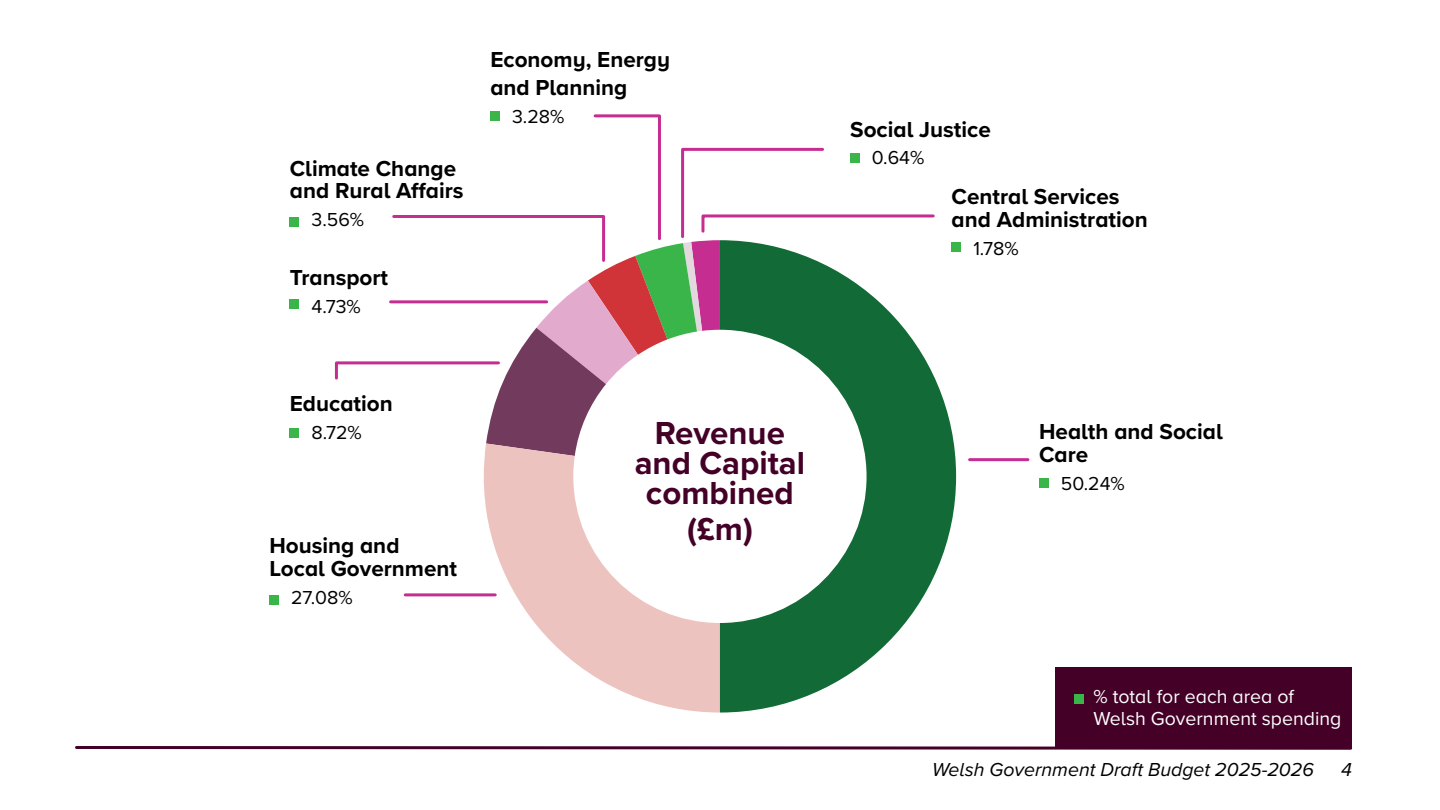
<style>
.page{position:relative;width:1440px;height:810px;background:#fff}
.page>*{position:absolute;margin:0;border:0;box-sizing:border-box;transform-origin:0 0}
.t1{font:700 33px/30px "Proxima Nova";color:#440027;text-align:center}
.pie_chart_text{font:700 22.5px/22.5px "Proxima Nova";color:#000}
.Pie_stats{font:19.5px "Proxima Nova";color:#000}
.Key_text{font:19.5px/21.8px "Proxima Nova";color:#fff}
.t2{font:italic 19.5px "Proxima Nova";color:#000}
</style>
<div class="page">
<svg style="left:75px;top:746px;width:1278px;height:4px;background:#703d5a"></svg>
<svg style="left:484px;top:456px;width:236px;height:257px"></svg>
<svg style="left:720px;top:242px;width:236px;height:471px"></svg>
<hr style="left:970px;top:458px;width:58px;height:3px;background:#c62d91">
<hr style="left:405px;top:593px;width:90px;height:3px;background:#c62d91">
<div style="left:1055px;top:667px;width:297px;height:81px;background:#440027"></div>
<svg style="left:334px;top:114px;width:602px;height:342px"></svg>
<div style="left:1074px;top:694px;width:9px;height:10px;background:#39b54a"></div>
<div style="left:1040px;top:479px;width:9px;height:9px;background:#39b54a"></div>
<div style="left:952px;top:243px;width:9px;height:9px;background:#39b54a"></div>
<div style="left:850px;top:154px;width:9px;height:9px;background:#39b54a"></div>
<div style="left:490px;top:111px;width:10px;height:10px;background:#39b54a"></div>
<div style="left:290px;top:217px;width:9px;height:10px;background:#39b54a"></div>
<div style="left:290px;top:300px;width:9px;height:9px;background:#39b54a"></div>
<div style="left:269px;top:595px;width:10px;height:10px;background:#39b54a"></div>
<div style="left:290px;top:428px;width:9px;height:9px;background:#39b54a"></div>
<p class="pie_chart_text" style="left:290px;top:157px;width:175px">Climate Change and Rural Affairs</p>
<p class="Pie_stats" style="left:312px;top:205px;width:54px">3.56%</p>
<p class="pie_chart_text" style="left:290px;top:266px;width:100px">Transport</p>
<p class="Pie_stats" style="left:312px;top:292px;width:51px">4.73%</p>
<p class="pie_chart_text" style="left:490px;top:48px;width:181px">Economy, Energy</p>
<p class="pie_chart_text" style="left:490px;top:76px;width:139px">and Planning</p>
<p class="Pie_stats" style="left:512px;top:102px;width:54px">3.28%</p>
<p class="pie_chart_text" style="left:290px;top:392px;width:104px">Education</p>
<p class="Pie_stats" style="left:312px;top:418px;width:52px">8.72%</p>
<p class="pie_chart_text" style="left:269px;top:534px;width:189px">Housing and<br>Local Government</p>
<p class="Pie_stats" style="left:291px;top:583px;width:63px">27.08%</p>
<p class="t1" style="left:635px;top:417px;width:172px">Revenue and Capital combined</p>
<p class="t1" style="left:687px;top:513px;width:67px">(£m)</p>
<p class="pie_chart_text" style="left:850px;top:117px;width:142px">Social Justice</p>
<p class="Pie_stats" style="left:872px;top:143px;width:54px">0.64%</p>
<p class="pie_chart_text" style="left:952px;top:185px;width:198px">Central Services and Administration</p>
<p class="Pie_stats" style="left:973px;top:233px;width:47px">1.78%</p>
<p class="pie_chart_text" style="left:1039px;top:420px;width:185px">Health and Social<br>Care</p>
<p class="Pie_stats" style="left:1061px;top:469px;width:65px">50.24%</p>
<p class="Key_text" style="left:1093px;top:685px;width:250px">% total for each area of<br>Welsh Government spending</p>
<p class="t2" style="left:932px;top:755px;width:383px">Welsh Government Draft Budget 2025-2026</p>
<p class="t2" style="left:1341px;top:755px;width:12px">4</p>
</div>
